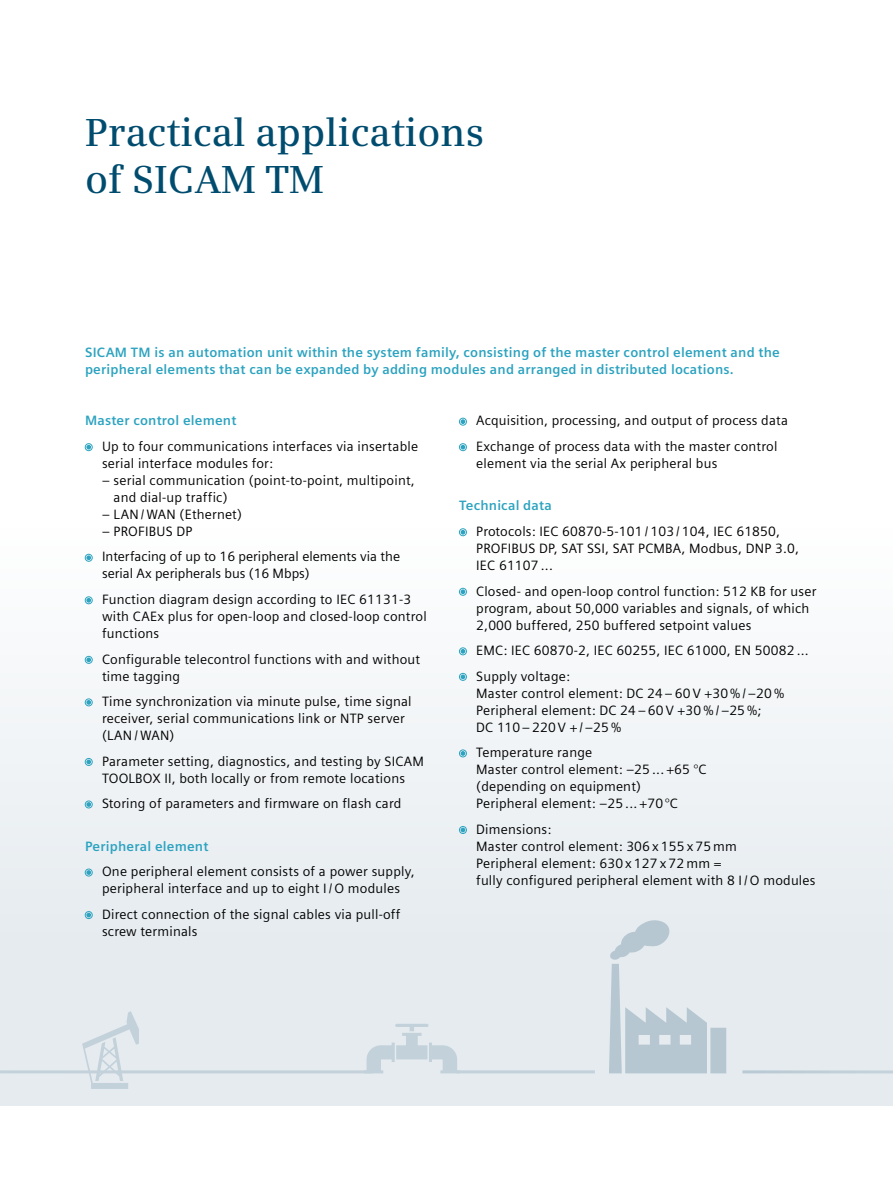
<style>
.page{position:relative;width:893px;height:1191px;background:#fff}
.page>*{position:absolute;margin:0;border:0;box-sizing:border-box;transform-origin:0 0}
.t1{font:600 39px/46.8px "Siemens Serif";color:#004c6f}
.t2{font:13.5px/17px "Siemens Sans";letter-spacing:.015em;color:#000}
.t3{font:700 13.5px/17px "Siemens Sans";letter-spacing:.015em;color:#2ca3c0}
</style>
<div class="page">
<div style="left:0;top:527px;width:893px;height:579px;background:linear-gradient(to bottom,#fcfdfd,#e0e7ec)"></div>
<hr style="left:742px;top:1070px;width:151px;height:3px;background:#fff">
<svg style="left:87px;top:445px;width:3px;height:4px"></svg>
<div style="left:85px;top:443px;width:7px;height:8px;border:1px solid #2ca3c0;border-radius:50%"></div>
<div style="left:85px;top:554px;width:7px;height:7px;border:1px solid #2ca3c0;border-radius:50%"></div>
<svg style="left:87px;top:598px;width:3px;height:4px"></svg>
<div style="left:85px;top:596px;width:7px;height:8px;border:1px solid #2ca3c0;border-radius:50%"></div>
<div style="left:85px;top:656px;width:7px;height:7px;border:1px solid #2ca3c0;border-radius:50%"></div>
<svg style="left:87px;top:700px;width:3px;height:4px"></svg>
<div style="left:85px;top:698px;width:7px;height:8px;border:1px solid #2ca3c0;border-radius:50%"></div>
<div style="left:85px;top:758px;width:7px;height:7px;border:1px solid #2ca3c0;border-radius:50%"></div>
<svg style="left:87px;top:802px;width:3px;height:4px"></svg>
<div style="left:85px;top:800px;width:7px;height:8px;border:1px solid #2ca3c0;border-radius:50%"></div>
<div style="left:85px;top:869px;width:7px;height:7px;border:1px solid #2ca3c0;border-radius:50%"></div>
<div style="left:85px;top:911px;width:7px;height:7px;border:1px solid #2ca3c0;border-radius:50%"></div>
<svg style="left:461px;top:420px;width:4px;height:3px"></svg>
<div style="left:459px;top:418px;width:8px;height:7px;border:1px solid #2ca3c0;border-radius:50%"></div>
<svg style="left:461px;top:445px;width:4px;height:4px"></svg>
<div style="left:459px;top:443px;width:8px;height:8px;border:1px solid #2ca3c0;border-radius:50%"></div>
<svg style="left:461px;top:530px;width:4px;height:4px"></svg>
<div style="left:459px;top:528px;width:8px;height:8px;border:1px solid #2ca3c0;border-radius:50%"></div>
<svg style="left:461px;top:590px;width:4px;height:3px"></svg>
<div style="left:459px;top:588px;width:8px;height:7px;border:1px solid #2ca3c0;border-radius:50%"></div>
<svg style="left:461px;top:649px;width:4px;height:4px"></svg>
<div style="left:459px;top:647px;width:8px;height:8px;border:1px solid #2ca3c0;border-radius:50%"></div>
<svg style="left:461px;top:675px;width:4px;height:3px"></svg>
<div style="left:459px;top:673px;width:8px;height:7px;border:1px solid #2ca3c0;border-radius:50%"></div>
<svg style="left:461px;top:751px;width:4px;height:4px"></svg>
<div style="left:459px;top:749px;width:8px;height:8px;border:1px solid #2ca3c0;border-radius:50%"></div>
<svg style="left:461px;top:828px;width:4px;height:3px"></svg>
<div style="left:459px;top:826px;width:8px;height:7px;border:1px solid #2ca3c0;border-radius:50%"></div>
<hr style="left:0;top:1070px;width:373px;height:3px;background:#fff">
<hr style="left:456px;top:1070px;width:139px;height:3px;background:#c2d1da">
<svg style="left:364px;top:1023px;width:96px;height:50px;background:#d7e0e6"></svg>
<svg style="left:82px;top:1011px;width:57px;height:78px;background:#dae3e8"></svg>
<svg style="left:609px;top:918px;width:117px;height:155px;background:#d2dce2"></svg>
<h1 class="t1" style="left:85px;top:109px;width:401px">Practical applications of SICAM TM</h1>
<p class="t3" style="left:85px;top:344px;width:696px">SICAM TM is an automation unit within the system family, consisting of the master control element and the peripheral elements that can be expanded by adding modules and arranged in distributed locations.</p>
<p class="t3" style="left:85px;top:412px;width:153px">Master control element</p>
<p class="t2" style="left:102px;top:438px;width:318px">Up to four communications interfaces via insertable serial interface modules for:</p>
<p class="t2" style="left:114px;top:472px;width:303px;text-indent:-12px">– serial communication (point-to-point, multipoint, and dial-up traffic)</p>
<p class="t2" style="left:102px;top:506px;width:141px">– LAN/ WAN (Ethernet)</p>
<p class="t2" style="left:102px;top:518px;width:300px;line-height:25.5px">– PROFIBUS DP<br>Interfacing of up to 16 peripheral elements via the</p>
<p class="t2" style="left:102px;top:561px;width:311px;line-height:25.5px">serial Ax peripherals bus (16 Mbps)<br>Function diagram design according to IEC 61131-3</p>
<p class="t2" style="left:102px;top:608px;width:326px">with CAEx plus for open-loop and closed-loop control functions</p>
<p class="t2" style="left:102px;top:650px;width:320px">Configurable telecontrol functions with and without time tagging</p>
<p class="t2" style="left:102px;top:693px;width:311px">Time synchronization via minute pulse, time signal receiver, serial communications link or NTP server (LAN/ WAN)</p>
<p class="t2" style="left:102px;top:752px;width:323px">Parameter setting, diagnostics, and testing by SICAM<br>TOOLBOX II, both locally or from remote locations</p>
<p class="t2" style="left:102px;top:795px;width:301px">Storing of parameters and firmware on flash card</p>
<p class="t3" style="left:85px;top:837px;width:125px">Peripheral element</p>
<p class="t2" style="left:102px;top:863px;width:314px">One peripheral element consists of a power supply, peripheral interface and up to eight I / O modules</p>
<p class="t2" style="left:102px;top:905px;width:300px">Direct connection of the signal cables via pull-off screw terminals</p>
<p class="t2" style="left:476px;top:408px;width:313px;line-height:25.5px">Acquisition, processing, and output of process data<br>Exchange of process data with the master control</p>
<p class="t2" style="left:476px;top:455px;width:243px">element via the serial Ax peripheral bus</p>
<p class="t3" style="left:459px;top:497px;width:94px">Technical data</p>
<p class="t2" style="left:476px;top:523px;width:324px">Protocols: IEC 60870-5-101 / 103 / 104, IEC 61850,<br>PROFIBUS DP, SAT SSI, SAT PCMBA, Modbus, DNP 3.0,<br>IEC 61107 ...</p>
<p class="t2" style="left:476px;top:582px;width:342px">Closed- and open-loop control function: 512 KB for user program, about 50,000 variables and signals, of which<br>2,000 buffered, 250 buffered setpoint values</p>
<p class="t2" style="left:476px;top:637px;width:334px;line-height:25.5px">EMC: IEC 60870-2, IEC 60255, IEC 61000, EN 50082 ...<br>Supply voltage:</p>
<p class="t2" style="left:476px;top:684px;width:309px">Master control element: DC 24 – 60 V +30 % / –20 %<br>Peripheral element: DC 24 – 60 V +30 % / –25 %;<br>DC 110 – 220 V + / –25 %</p>
<p class="t2" style="left:476px;top:744px;width:232px">Temperature range<br>Master control element: –25 ... +65 °C (depending on equipment)<br>Peripheral element: –25 ... +70 °C</p>
<p class="t2" style="left:476px;top:820px;width:341px">Dimensions:<br>Master control element: 306 x 155 x 75 mm<br>Peripheral element: 630 x 127 x 72 mm =<br>fully configured peripheral element with 8 I / O modules</p>
</div>
